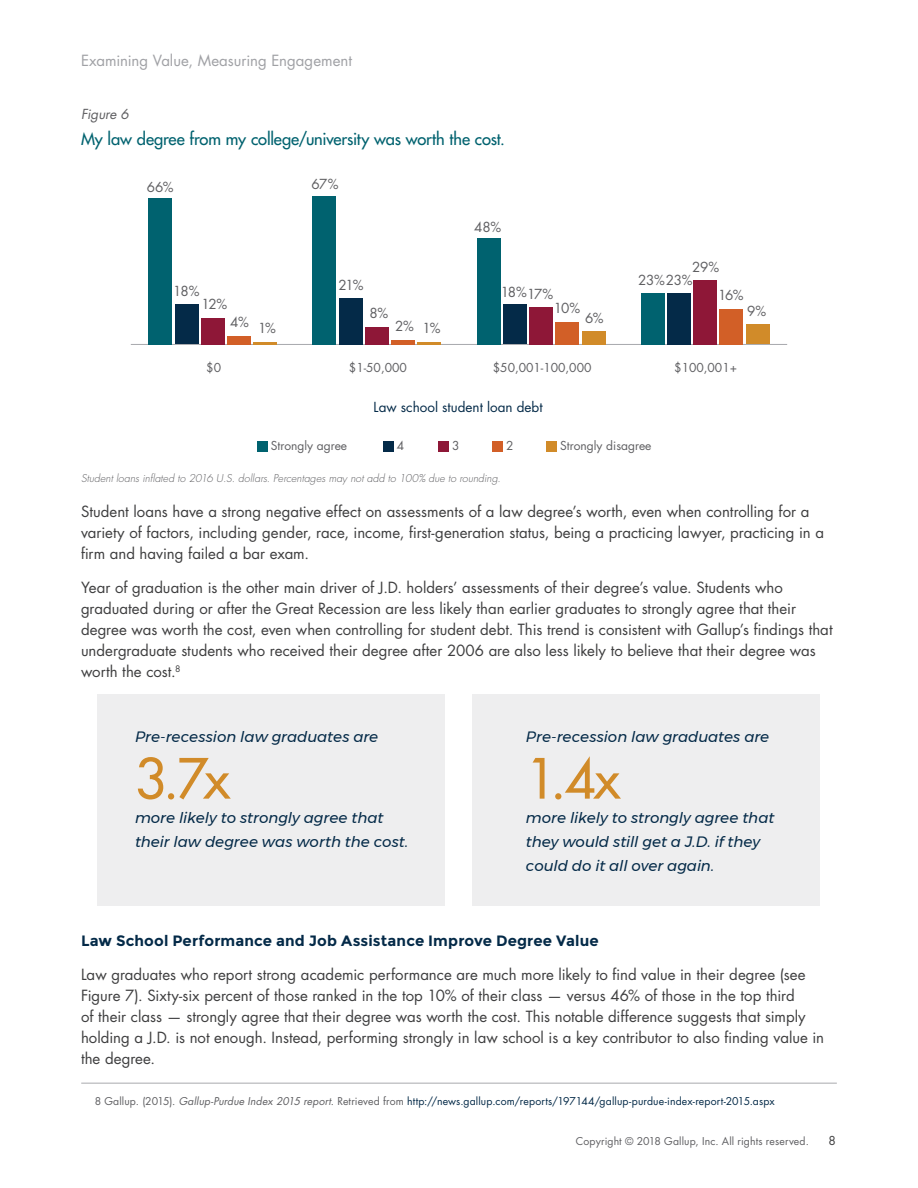
<style>
.page{position:relative;width:918px;height:1188px;background:#fff}
.page>*{position:absolute;margin:0;border:0;box-sizing:border-box;transform-origin:0 0}
.body_2col{font:500 54px "Futura Std";color:#d18b29}
.Graph_Titles{font:500 16.5px "Futura Std";letter-spacing:-.005em;color:#00626f}
.body_2col-2{font:15px/21px "Futura Std";color:#3e3e3f}
.body_2col-3{font:italic 15px/24px "Montserrat";color:#042a48}
.body_2col-4{font:700 15px "Montserrat";letter-spacing:.01em;color:#042a48}
.t1{font:15px "Futura Std";color:#a0a1a5}
.body_9_13_centered{font:13.5px "Futura Std";letter-spacing:-.065em;color:#5f5f62}
.t2{font:13.5px "Futura Std";color:#042a48}
.Figure{font:italic 13.5px "Futura Std";letter-spacing:-.005em;color:#5f5f62}
.t3{font:12px "Futura Std";color:#5f5f62}
.t4{font:12px "Futura Std";color:#3e3e3f}
.footnote_hanging_ind{font:10.5px "Futura Std";letter-spacing:.01em;color:#042a48}
.body_2col-5{font:italic 300 10.5px "Futura Std";letter-spacing:.005em;color:#5f5f62}
.t5{font:10.5px "Futura Std";letter-spacing:.01em;color:#5f5f62}
.s1{color:#5f5f62}
.s2{font-style:italic;color:#5f5f62}
</style>
<div class="page">
<div style="left:97px;top:695px;width:348px;height:211px;background:#eeeeef"></div>
<div style="left:472px;top:695px;width:348px;height:211px;background:#eeeeef"></div>
<hr style="left:81px;top:1083px;width:756px;height:1px;background:#a8a9ad">
<div style="left:257px;top:441px;width:10px;height:10px;background:#00626f"></div>
<div style="left:383px;top:441px;width:10px;height:10px;background:#042a48"></div>
<div style="left:438px;top:441px;width:11px;height:10px;background:#8e1737"></div>
<div style="left:492px;top:441px;width:11px;height:10px;background:#d25f27"></div>
<div style="left:546px;top:441px;width:11px;height:10px;background:#d18b29"></div>
<hr style="left:131px;top:344px;width:656px;height:1px;background:#a8a9ad">
<hr style="left:254px;top:342px;width:23px;height:2px;background:#d18b29">
<hr style="left:418px;top:342px;width:23px;height:2px;background:#d18b29">
<div style="left:582px;top:331px;width:23px;height:13px;background:#d18b29"></div>
<div style="left:746px;top:324px;width:23px;height:20px;background:#d18b29"></div>
<div style="left:227px;top:336px;width:24px;height:8px;background:#d25f27"></div>
<hr style="left:391px;top:340px;width:24px;height:4px;background:#d25f27">
<div style="left:555px;top:322px;width:24px;height:22px;background:#d25f27"></div>
<div style="left:720px;top:309px;width:23px;height:35px;background:#d25f27"></div>
<div style="left:201px;top:318px;width:24px;height:26px;background:#8e1737"></div>
<div style="left:365px;top:327px;width:24px;height:17px;background:#8e1737"></div>
<div style="left:529px;top:307px;width:24px;height:37px;background:#8e1737"></div>
<div style="left:693px;top:280px;width:24px;height:64px;background:#8e1737"></div>
<div style="left:175px;top:304px;width:23px;height:40px;background:#042a48"></div>
<div style="left:339px;top:298px;width:24px;height:46px;background:#042a48"></div>
<div style="left:503px;top:304px;width:24px;height:40px;background:#042a48"></div>
<div style="left:667px;top:293px;width:24px;height:51px;background:#042a48"></div>
<div style="left:149px;top:198px;width:23px;height:146px;background:#00626f"></div>
<div style="left:313px;top:196px;width:23px;height:148px;background:#00626f"></div>
<div style="left:477px;top:238px;width:23px;height:106px;background:#00626f"></div>
<div style="left:641px;top:293px;width:23px;height:51px;background:#00626f"></div>
<p class="t1" style="left:81px;top:51px;width:272px">Examining Value, Measuring Engagement</p>
<p class="Figure" style="left:81px;top:106px;width:49px">Figure 6</p>
<p class="Graph_Titles" style="left:81px;top:129px;width:425px">My law degree from my college/university was worth the cost.</p>
<p class="body_9_13_centered" style="left:147px;top:179px;width:28px">66%</p>
<p class="body_9_13_centered" style="left:311px;top:176px;width:28px">67%</p>
<p class="body_9_13_centered" style="left:474px;top:218px;width:29px">48%</p>
<p class="body_9_13_centered" style="left:338px;top:276px;width:27px">21%</p>
<p class="body_9_13_centered" style="left:173px;top:282px;width:28px">18%</p>
<p class="body_9_13_centered" style="left:501px;top:284px;width:28px">18%</p>
<p class="body_9_13_centered" style="left:527px;top:285px;width:28px">17%</p>
<p class="body_9_13_centered" style="left:201px;top:295px;width:28px">12%</p>
<p class="body_9_13_centered" style="left:554px;top:300px;width:28px">10%</p>
<p class="body_9_13_centered" style="left:370px;top:304px;width:20px">8%</p>
<p class="body_9_13_centered" style="left:585px;top:310px;width:20px">6%</p>
<p class="body_9_13_centered" style="left:230px;top:313px;width:20px">4%</p>
<p class="body_9_13_centered" style="left:395px;top:317px;width:20px">2%</p>
<p class="body_9_13_centered" style="left:258px;top:320px;width:19px">1%</p>
<p class="body_9_13_centered" style="left:423px;top:320px;width:19px">1%</p>
<p class="t3" style="left:206px;top:360px;width:16px">$0</p>
<p class="t3" style="left:349px;top:360px;width:59px">$1-50,000</p>
<p class="t3" style="left:493px;top:360px;width:100px">$50,001-100,000</p>
<p class="t2" style="left:374px;top:399px;width:171px">Law school student loan debt</p>
<p class="body_9_13_centered" style="left:692px;top:259px;width:29px">29%</p>
<p class="body_9_13_centered" style="left:638px;top:272px;width:56px">23%23%</p>
<p class="body_9_13_centered" style="left:718px;top:287px;width:27px">16%</p>
<p class="body_9_13_centered" style="left:747px;top:302px;width:21px">9%</p>
<p class="t3" style="left:674px;top:360px;width:64px">$100,001+</p>
<p class="t3" style="left:271px;top:438px;width:78px">Strongly agree</p>
<p class="t3" style="left:397px;top:438px;width:9px">4</p>
<p class="t3" style="left:452px;top:438px;width:9px">3</p>
<p class="t3" style="left:506px;top:438px;width:9px">2</p>
<p class="t3" style="left:560px;top:438px;width:93px">Strongly disagree</p>
<p class="body_2col-5" style="left:81px;top:472px;width:421px">Student loans inflated to 2016 U.S. dollars. Percentages may not add to 100% due to rounding.</p>
<p class="body_2col-2" style="left:81px;top:501px;width:745px">Student loans have a strong negative effect on assessments of a law degree’s worth, even when controlling for a variety of factors, including gender, race, income, first-generation status, being a practicing lawyer, practicing in a firm and having failed a bar exam.</p>
<p class="body_2col-2" style="left:81px;top:577px;width:753px">Year of graduation is the other main driver of J.D. holders’ assessments of their degree’s value. Students who graduated during or after the Great Recession are less likely than earlier graduates to strongly agree that their degree was worth the cost, even when controlling for student debt. This trend is consistent with Gallup’s findings that undergraduate students who received their degree after 2006 are also less likely to believe that their degree was worth the cost.<sup>8</sup></p>
<p class="body_2col-3" style="left:135px;top:724px;width:245px">Pre-recession law graduates are</p>
<p class="body_2col" style="left:135px;top:745px;width:97px">3.7x</p>
<p class="body_2col-3" style="left:135px;top:805px;width:275px">more likely to strongly agree that their law degree was worth the cost.</p>
<p class="body_2col-3" style="left:526px;top:724px;width:245px">Pre-recession law graduates are</p>
<p class="body_2col" style="left:526px;top:745px;width:96px">1.4x</p>
<p class="body_2col-3" style="left:526px;top:805px;width:250px">more likely to strongly agree that they would still get a J.D. if they could do it all over again.</p>
<p class="body_2col-4" style="left:81px;top:931px;width:519px">Law School Performance and Job Assistance Improve Degree Value</p>
<p class="body_2col-2" style="left:81px;top:964px;width:745px">Law graduates who report strong academic performance are much more likely to find value in their degree (see Figure 7). Sixty-six percent of those ranked in the top 10% of their class — versus 46% of those in the top third<br>of their class — strongly agree that their degree was worth the cost. This notable difference suggests that simply holding a J.D. is not enough. Instead, performing strongly in law school is a key contributor to also finding value in the degree.</p>
<p class="footnote_hanging_ind" style="left:95px;top:1095px;width:681px"><span class="s1">8 Gallup. (2015).</span> <span class="s2">Gallup-Purdue Index 2015 report</span><span class="s1">. Retrieved from</span> http://news.gallup.com/reports/197144/gallup-purdue-index-report-2015.aspx</p>
<p class="t5" style="left:576px;top:1135px;width:234px">Copyright © 2018 Gallup, Inc. All rights reserved.</p>
<p class="t4" style="left:829px;top:1133px;width:9px">8</p>
</div>
